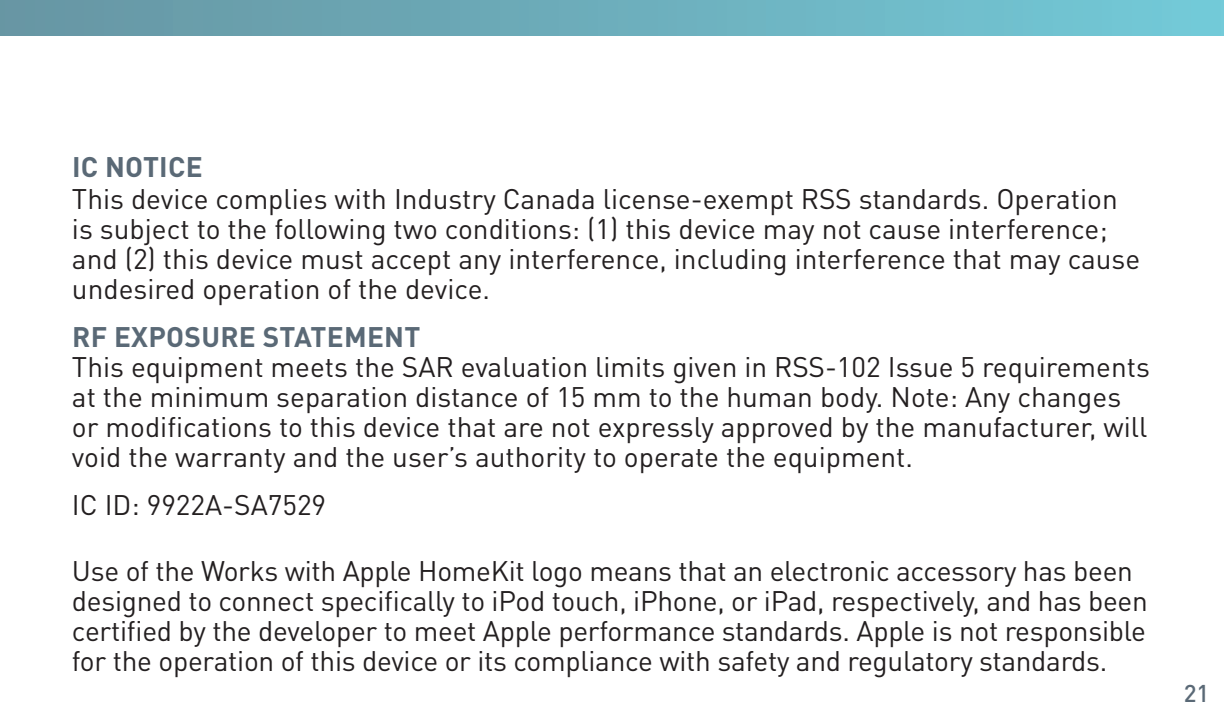
<style>
.page{position:relative;width:1224px;height:720px;background:#fff}
.page>*{position:absolute;margin:0;border:0;box-sizing:border-box;transform-origin:0 0}
.t1{font:28px/30px "DIN Pro";color:#231f20}
.t2{font:700 28px "DIN Pro";letter-spacing:.01em;color:#5a6976}
.t3{font:500 24px "DIN Pro";color:#5a6976}
</style>
<div class="page">
<div style="left:0;top:0;width:1224px;height:36px;background:linear-gradient(to right,#6794a2,#73c9d7)"></div>
<p class="t2" style="left:72px;top:148px;width:132px">IC NOTICE</p>
<p class="t1" style="left:72px;top:183px;width:1070px">This device complies with Industry Canada license-exempt RSS standards. Operation is subject to the following two conditions: (1) this device may not cause interference; and (2) this device must accept any interference, including interference that may cause undesired operation of the device.</p>
<p class="t2" style="left:72px;top:318px;width:350px">RF EXPOSURE STATEMENT</p>
<p class="t1" style="left:72px;top:351px;width:1079px">This equipment meets the SAR evaluation limits given in RSS-102 Issue 5 requirements at the minimum separation distance of 15 mm to the human body. Note: Any changes or modifications to this device that are not expressly approved by the manufacturer, will void the warranty and the user’s authority to operate the equipment.</p>
<p class="t1" style="left:72px;top:489px;width:256px">IC ID: 9922A-SA7529</p>
<p class="t1" style="left:72px;top:555px;width:1077px">Use of the Works with Apple HomeKit logo means that an electronic accessory has been designed to connect specifically to iPod touch, iPhone, or iPad, respectively, and has been certified by the developer to meet Apple performance standards. Apple is not responsible for the operation of this device or its compliance with safety and regulatory standards.</p>
<p class="t3" style="left:1184px;top:677px;width:27px">21</p>
</div>
